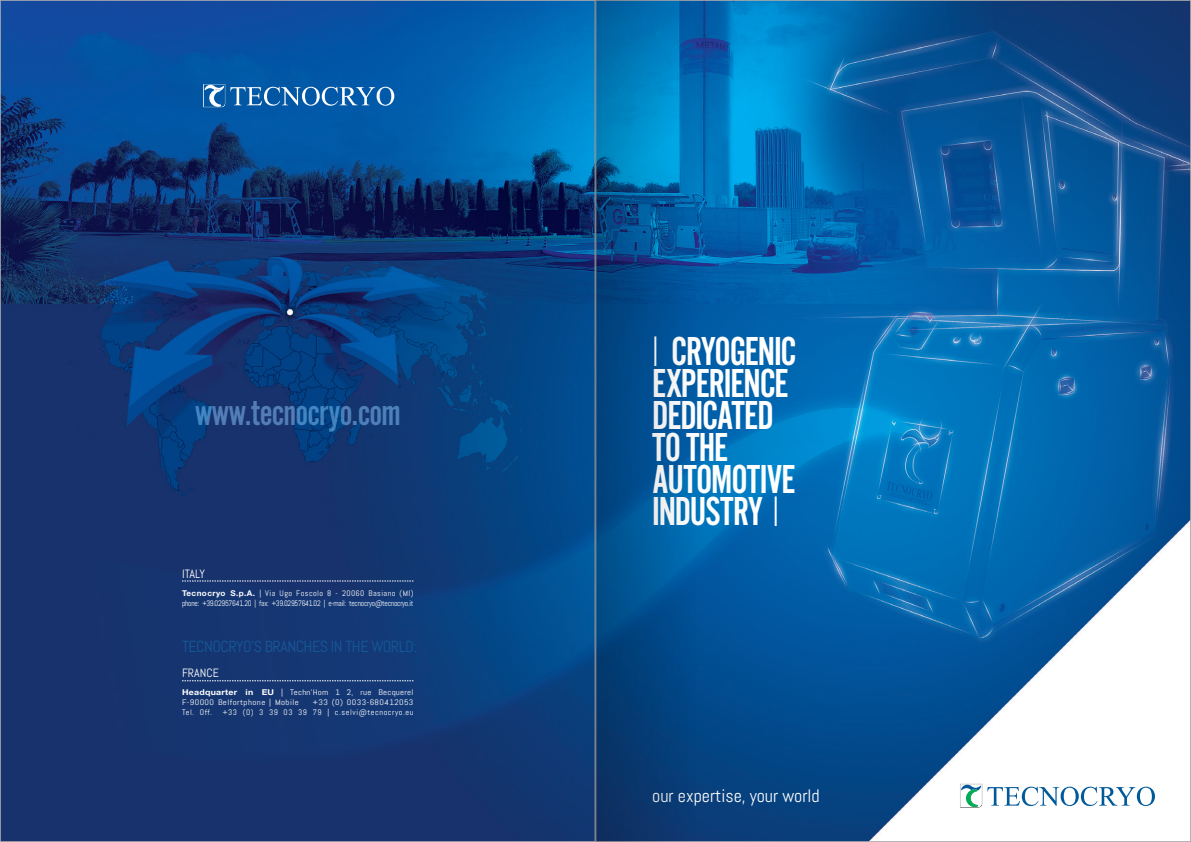
<style>
.page{position:relative;width:1191px;height:842px;background:#fff}
.page>*{position:absolute;margin:0;border:0;box-sizing:border-box;transform-origin:0 0}
.t1{font:42px "Alternate Got No 2 D";letter-spacing:-.03em;color:#fff}
.t2{font:38px "Alternate Got No 2 D";letter-spacing:-.02em;color:#5d86ba}
.t3{font:18px "Abel";color:#fff}
.t4{font:16px "Abel";letter-spacing:-.03em;color:#01599a}
.t5{font:12px "Abel";color:#fff}
.t6{font:8px/10px "Abel";letter-spacing:.04em;color:#fff;scale:1.1 1}
.t7{font:8px "Abel";letter-spacing:-.03em;color:#fff;scale:.93 1}
.t8{font:8px "Abel";letter-spacing:.04em;color:#fff}
.t9{font:8px "Abel";letter-spacing:.07em;color:#fff}
.s1{font-family:"Helvetica Neue LT Std";font-weight:700}
.s2{font-family:"Abel";font-size:30px}
</style>
<div class="page">
<img style="left:2px;top:2px;width:1187px;height:838px">
<svg style="left:960px;top:784px;width:195px;height:23px"></svg>
<svg style="left:182px;top:581px;width:231px;height:1px"></svg>
<svg style="left:182px;top:680px;width:231px;height:1px"></svg>
<svg style="left:203px;top:84px;width:191px;height:23px"></svg>
<svg style="left:595px;top:0;width:118px;height:842px"></svg>
<h2 class="t2" style="left:194px;top:393px;width:208px">www.tecnocryo.com</h2>
<p class="t5" style="left:182px;top:566px;width:25px">ITALY</p>
<p class="t8" style="left:182px;top:588px;width:233px"><span class="s1">Tecnocryo S.p.A.</span> | Via Ugo Foscolo 8 - 20060 Basiano (MI)</p>
<p class="t7" style="left:182px;top:598px;width:250px">phone: +39.02957641.20 | fax: +39.02957641.02 | e-mail: tecnocryo@tecnocryo.it</p>
<h3 class="t4" style="left:182px;top:636px;width:236px">TECNOCRYO’S BRANCHES IN THE WORLD:</h3>
<p class="t5" style="left:182px;top:666px;width:38px">FRANCE</p>
<p class="t6" style="left:182px;top:688px;width:212px"><span class="s1">Headquarter in EU</span> | Techn’Hom 1 2, rue Becquerel<br>F-90000 Belfortphone | Mobile</p>
<p class="t6" style="left:313px;top:698px;width:93px">+33 (0) 0033-680412053</p>
<p class="t8" style="left:182px;top:707px;width:32px">Tel. Off.</p>
<p class="t9" style="left:223px;top:707px;width:192px">+33 (0) 3 39 03 39 79 | c.selvi@tecnocryo.eu</p>
<p class="t1" style="left:652px;top:329px;width:146px"><span class="s2">|</span> CRYOGENIC</p>
<p class="t1" style="left:652px;top:361px;width:138px">EXPERIENCE</p>
<p class="t1" style="left:652px;top:393px;width:123px">DEDICATED</p>
<p class="t1" style="left:652px;top:425px;width:78px">TO THE</p>
<p class="t1" style="left:652px;top:457px;width:145px">AUTOMOTIVE</p>
<p class="t1" style="left:652px;top:489px;width:128px">INDUSTRY <span class="s2">|</span></p>
<p class="t3" style="left:652px;top:784px;width:169px">our expertise, your world</p>
</div>
